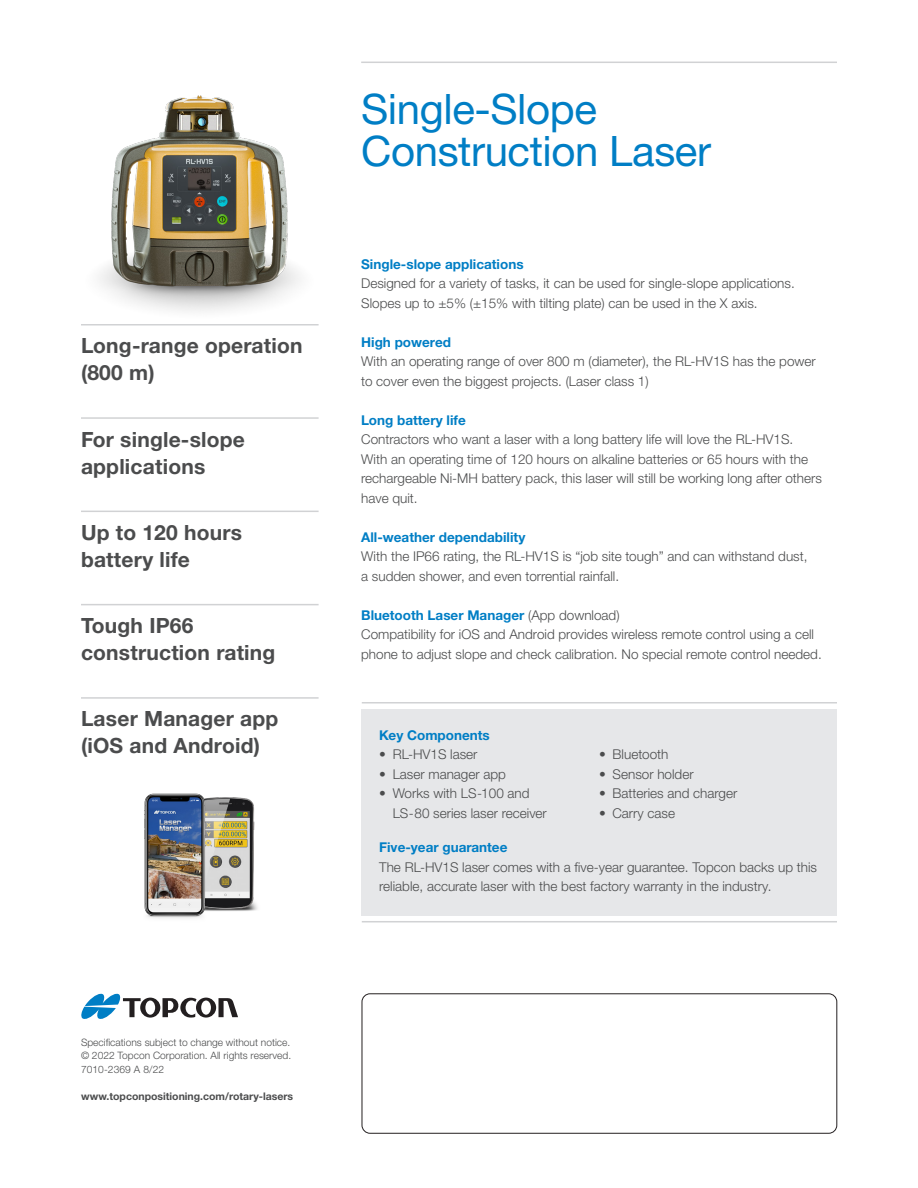
<style>
.page{position:relative;width:918px;height:1188px;background:#fff}
.page>*{position:absolute;margin:0;border:0;box-sizing:border-box;transform-origin:0 0}
.t1{font:42px/42px "Helvetica Neue LTW1 G";letter-spacing:-.01em;color:#007ec5}
.t2{font:700 21px/27px "Helvetica Neue LTW1 G";letter-spacing:.01em;color:#4b4c4d}
.t3{font:300 13.5px/19.5px "Helvetica Neue LTW1 G";color:#4b4c4d}
.t4{font:700 13.5px "Helvetica Neue LTW1 G";color:#007ec5}
.t5{font:700 10.5px "Helvetica Neue LTW1 G";color:#4b4c4d}
.t6{font:300 10.2px/13.5px "Helvetica Neue LTW1 G";color:#4b4c4d}
.s1{font-weight:300;color:#4b4c4d}
</style>
<div class="page">
<svg style="left:81px;top:994px;width:157px;height:25px"></svg>
<hr style="left:361px;top:62px;width:476px;height:1px;background:#d1d2d4">
<div style="left:362px;top:994px;width:475px;height:139px;border:1px solid #231f20;border-radius:8px"></div>
<hr style="left:81px;top:417px;width:238px;height:2px;background:#d1d2d4">
<hr style="left:81px;top:511px;width:238px;height:1px;background:#d1d2d4">
<hr style="left:81px;top:604px;width:238px;height:1px;background:#d1d2d4">
<hr style="left:81px;top:697px;width:238px;height:2px;background:#d1d2d4">
<div style="left:362px;top:709px;width:475px;height:207px;background:#e6e7e9"></div>
<hr style="left:362px;top:702px;width:475px;height:2px;background:#d1d2d4">
<hr style="left:362px;top:921px;width:475px;height:1px;background:#d1d2d4">
<img style="left:81px;top:95px;width:238px;height:231px">
<img style="left:144px;top:793px;width:114px;height:125px">
<p class="t2" style="left:81px;top:332px;width:223px">Long-range operation (800 m)</p>
<p class="t2" style="left:81px;top:425px;width:165px">For single-slope applications</p>
<p class="t2" style="left:81px;top:519px;width:163px">Up to 120 hours battery life</p>
<p class="t2" style="left:81px;top:612px;width:196px">Tough IP66 construction rating</p>
<p class="t2" style="left:81px;top:705px;width:199px">Laser Manager app (iOS and Android)</p>
<p class="t6" style="left:81px;top:1036px;width:211px">Specifications subject to change without notice.</p>
<p class="t6" style="left:81px;top:1049px;width:212px">© 2022 Topcon Corporation. All rights reserved.<br>7010-2369 A 8/22</p>
<p class="t5" style="left:81px;top:1089px;width:214px">www.topconpositioning.com/rotary-lasers</p>
<p class="t1" style="left:361px;top:87px;width:351px">Single-Slope<br>Construction Laser</p>
<p class="t4" style="left:361px;top:256px;width:164px">Single-slope applications</p>
<p class="t3" style="left:361px;top:274px;width:435px">Designed for a variety of tasks, it can be used for single-slope applications.</p>
<p class="t3" style="left:361px;top:293px;width:398px">Slopes up to ±5% (±15% with tilting plate) can be used in the X axis.</p>
<p class="t4" style="left:361px;top:334px;width:91px">High powered</p>
<p class="t3" style="left:361px;top:352px;width:456px">With an operating range of over 800 m (diameter), the RL-HV1S has the power</p>
<p class="t3" style="left:361px;top:371px;width:289px">to cover even the biggest projects. (Laser class 1)</p>
<p class="t4" style="left:361px;top:412px;width:106px">Long battery life</p>
<p class="t3" style="left:361px;top:430px;width:462px">Contractors who want a laser with a long battery life will love the RL-HV1S.<br>With an operating time of 120 hours on alkaline batteries or 65 hours with the rechargeable Ni-MH battery pack, this laser will still be working long after others have quit.</p>
<p class="t4" style="left:361px;top:529px;width:166px">All-weather dependability</p>
<p class="t3" style="left:361px;top:547px;width:448px">With the IP66 rating, the RL-HV1S is “job site tough” and can withstand dust,</p>
<p class="t3" style="left:361px;top:566px;width:259px">a sudden shower, and even torrential rainfall.</p>
<p class="t4" style="left:361px;top:607px;width:260px">Bluetooth Laser Manager <span class="s1">(App download)</span></p>
<p class="t3" style="left:361px;top:625px;width:462px">Compatibility for iOS and Android provides wireless remote control using a cell phone to adjust slope and check calibration. No special remote control needed.</p>
<p class="t4" style="left:379px;top:727px;width:112px">Key Components</p>
<p class="t3" style="left:379px;top:745px;width:100px">• RL-HV1S laser</p>
<p class="t3" style="left:379px;top:764px;width:128px">• Laser manager app</p>
<p class="t3" style="left:393px;top:784px;width:156px;text-indent:-14px">• Works with LS-100 and<br>LS-80 series laser receiver</p>
<p class="t3" style="left:599px;top:745px;width:71px">• Bluetooth</p>
<p class="t3" style="left:599px;top:764px;width:96px">• Sensor holder</p>
<p class="t3" style="left:599px;top:784px;width:140px">• Batteries and charger</p>
<p class="t3" style="left:599px;top:803px;width:78px">• Carry case</p>
<p class="t4" style="left:379px;top:839px;width:130px">Five-year guarantee</p>
<p class="t3" style="left:379px;top:857px;width:439px">The RL-HV1S laser comes with a five-year guarantee. Topcon backs up this reliable, accurate laser with the best factory warranty in the industry.</p>
</div>
